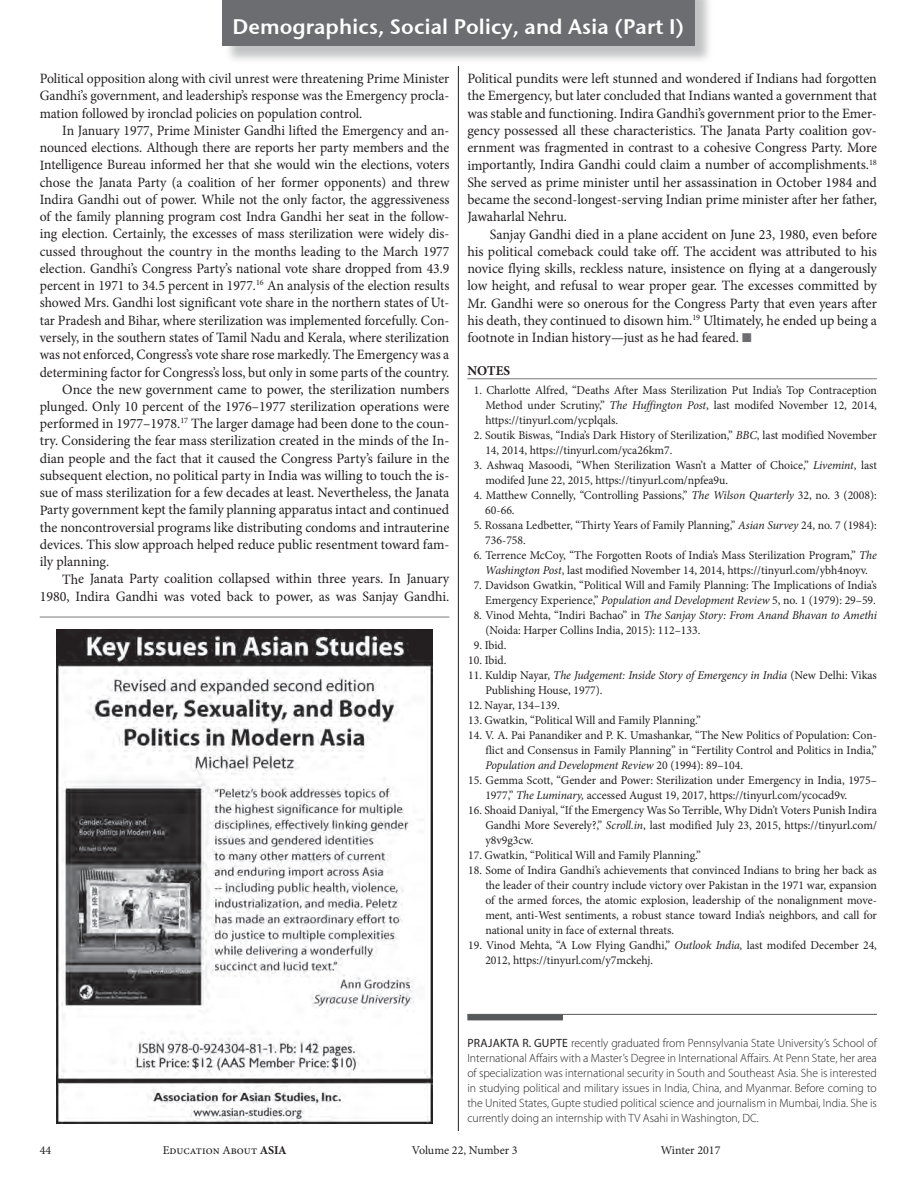
<style>
.page{position:relative;width:918px;height:1188px;background:#fff}
.page>*{position:absolute;margin:0;border:0;box-sizing:border-box;transform-origin:0 0}
.t1{font:21px "Stone Sans Sem ITCTT Semi";color:#fff}
.t2{font:14.25px/17.2px "Minion Pro";color:#231f20;text-align:justify}
.t3{font:14.25px/17.2px "Minion Pro";color:#231f20;text-align:justify;scale:.96 1}
.t4{font:700 13.5px "Minion Pro";letter-spacing:.005em;color:#231f20}
.t5{font:12px/15px "Minion Pro";color:#231f20}
.t6{font:300 12px/15px "Myriad Pro";color:#231f20;text-align:justify}
.s1{color:#6c6d70}
.s2{font-style:italic}
.s3{font-weight:400}
.s4{font-weight:700}
</style>
<div class="page">
<hr style="left:458px;top:66px;width:1px;height:1065px;background:#231f20">
<div style="left:224px;top:0;width:490px;height:64px;background:#808285;opacity:.48"></div>
<div style="left:222px;top:0;width:473px;height:46px;background:#6c6d70"></div>
<img style="left:56px;top:630px;width:377px;height:493px">
<hr style="left:467px;top:1014px;width:410px;height:1px;background:#57585a">
<div style="left:467px;top:1014px;width:96px;height:6px;background:#57585a"></div>
<hr style="left:467px;top:378px;width:410px;height:1px;background:#231f20">
<hr style="left:40px;top:617px;width:409px;height:1px;background:#231f20">
<h1 class="t1" style="left:233px;top:9px;width:453px">Demographics, Social Policy, and Asia (Part I)</h1>
<p class="t3" style="left:40px;top:70px;width:428px">Political opposition along with civil unrest were threatening Prime Minister Gandhi’s government, and leadership’s response was the Emergency procla&shy;mation followed by ironclad policies on population control.</p>
<p class="t3" style="left:62px;top:122px;width:405px">In January 1977, Prime Minister Gandhi lifted the Emergency and an-</p>
<p class="t3" style="left:40px;top:139px;width:428px">nounced elections. Although there are reports her party members and the</p>
<p class="t3" style="left:40px;top:156px;width:428px">Intelligence Bureau informed her that she would win the elections, voters</p>
<p class="t3" style="left:40px;top:174px;width:428px">chose the Janata Party (a coalition of her former opponents) and threw</p>
<p class="t3" style="left:40px;top:191px;width:428px">Indira Gandhi out of power. While not the only factor, the aggressiveness</p>
<p class="t3" style="left:40px;top:208px;width:428px">of the family planning program cost Indra Gandhi her seat in the follow-</p>
<p class="t3" style="left:40px;top:225px;width:428px">ing election. Certainly, the excesses of mass sterilization were widely dis-</p>
<p class="t3" style="left:40px;top:243px;width:428px">cussed throughout the country in the months leading to the March 1977</p>
<p class="t3" style="left:40px;top:260px;width:428px">election. Gandhi’s Congress Party’s national vote share dropped from 43.9</p>
<p class="t3" style="left:40px;top:277px;width:428px">percent in 1971 to 34.5 percent in 1977.<sup>16</sup> An analysis of the election results</p>
<p class="t3" style="left:40px;top:294px;width:428px">showed Mrs. Gandhi lost significant vote share in the northern states of Ut-</p>
<p class="t3" style="left:40px;top:312px;width:428px">tar Pradesh and Bihar, where sterilization was implemented forcefully. Con-</p>
<p class="t3" style="left:40px;top:329px;width:428px">versely, in the southern states of Tamil Nadu and Kerala, where sterilization</p>
<p class="t3" style="left:40px;top:346px;width:428px">was not enforced, Congress’s vote share rose markedly. The Emergency was a</p>
<p class="t3" style="left:40px;top:363px;width:428px">determining factor for Congress’s loss, but only in some parts of the country.</p>
<p class="t2" style="left:62px;top:381px;width:389px">Once the new government came to power, the sterilization numbers</p>
<p class="t2" style="left:40px;top:398px;width:411px">plunged. Only 10 percent of the 1976–1977 sterilization operations were</p>
<p class="t2" style="left:40px;top:415px;width:411px">performed in 1977–1978.<sup>17</sup> The larger damage had been done to the coun-</p>
<p class="t2" style="left:40px;top:432px;width:411px">try. Considering the fear mass sterilization created in the minds of the In-</p>
<p class="t2" style="left:40px;top:450px;width:411px">dian people and the fact that it caused the Congress Party’s failure in the</p>
<p class="t2" style="left:40px;top:467px;width:411px">subsequent election, no political party in India was willing to touch the is-</p>
<p class="t2" style="left:40px;top:484px;width:411px">sue of mass sterilization for a few decades at least. Nevertheless, the Janata</p>
<p class="t2" style="left:40px;top:501px;width:411px">Party government kept the family planning apparatus intact and continued</p>
<p class="t2" style="left:40px;top:519px;width:411px">the noncontroversial programs like distributing condoms and intrauterine</p>
<p class="t2" style="left:40px;top:536px;width:411px">devices. This slow approach helped reduce public resentment toward fam-</p>
<p class="t2" style="left:40px;top:553px;width:71px">ily planning.</p>
<p class="t2" style="left:62px;top:570px;width:389px">The Janata Party coalition collapsed within three years. In January</p>
<p class="t2" style="left:40px;top:588px;width:411px">1980, Indira Gandhi was voted back to power, as was Sanjay Gandhi.</p>
<p class="t2" style="left:467px;top:70px;width:411px">Political pundits were left stunned and wondered if Indians had forgotten the Emergency, but later concluded that Indians wanted a government that was stable and functioning. Indira Gandhi’s government prior to the Emer&shy;gency possessed all these characteristics. The Janata Party coalition gov&shy;ernment was fragmented in contrast to a cohesive Congress Party. More importantly, Indira Gandhi could claim a number of accomplishments.<sup>18<br></sup>She served as prime minister until her assassination in October 1984 and became the second-longest-serving Indian prime minister after her father, Jawaharlal Nehru.</p>
<p class="t2" style="left:467px;top:225px;width:411px;text-indent:23px">Sanjay Gandhi died in a plane accident on June 23, 1980, even before his political comeback could take off. The accident was attributed to his novice flying skills, reckless nature, insistence on flying at a dangerously low height, and refusal to wear proper gear. The excesses committed by Mr. Gandhi were so onerous for the Congress Party that even years after his death, they continued to disown him.<sup>19</sup> Ultimately, he ended up being a footnote in Indian history—just as he had feared. <span class="s1">■</span></p>
<p class="t4" style="left:467px;top:361px;width:44px">NOTES</p>
<p class="t5" style="left:485px;top:383px;width:393px;text-align:justify;text-indent:-12px">1. Charlotte Alfred, “Deaths After Mass Sterilization Put India’s Top Contraception Method under Scrutiny,” <span class="s2">The Huffington Post</span>, last modifed November 12, 2014, https://tinyurl.com/ycplqals.</p>
<p class="t5" style="left:485px;top:428px;width:393px;text-indent:-12px">2. Soutik Biswas, “India’s Dark History of Sterilization,” <span class="s2">BBC</span>, last modified November<br>14, 2014, https://tinyurl.com/yca26km7.</p>
<p class="t5" style="left:485px;top:458px;width:393px;text-indent:-12px">3. Ashwaq Masoodi, “When Sterilization Wasn’t a Matter of Choice,” <span class="s2">Livemint</span>, last modifed June 22, 2015, https://tinyurl.com/npfea9u.</p>
<p class="t5" style="left:485px;top:488px;width:393px;text-indent:-12px">4. Matthew Connelly, “Controlling Passions,” <span class="s2">The Wilson Quarterly</span> 32, no. 3 (2008):<br>60-66.</p>
<p class="t5" style="left:485px;top:518px;width:393px;text-indent:-12px">5. Rossana Ledbetter, “Thirty Years of Family Planning,” <span class="s2">Asian Survey</span> 24, no. 7 (1984):<br>736-758.</p>
<p class="t5" style="left:474px;top:548px;width:405px;text-align:center">6. Terrence McCoy, “The Forgotten Roots of India’s Mass Sterilization Program,” <span class="s2">The<br>Washington Post</span>, last modified November 14, 2014, https://tinyurl.com/ybh4noyv.</p>
<p class="t5" style="left:474px;top:578px;width:405px;text-align:right">7. Davidson Gwatkin, “Political Will and Family Planning: The Implications of India’s<br>Emergency Experience,” <span class="s2">Population and Development Review</span> 5, no. 1 (1979): 29–59.</p>
<p class="t5" style="left:485px;top:608px;width:393px;text-indent:-12px">8. Vinod Mehta, “Indiri Bachao” in <span class="s2">The Sanjay Story: From Anand Bhavan to Amethi </span>(Noida: Harper Collins India, 2015): 112–133.</p>
<p class="t5" style="left:474px;top:638px;width:34px">9. Ibid.</p>
<p class="t5" style="left:468px;top:653px;width:40px">10. Ibid.</p>
<p class="t5" style="left:485px;top:668px;width:393px;text-indent:-17px">11. Kuldip Nayar, <span class="s2">The Judgement: Inside Story of Emergency in India</span> (New Delhi: Vikas<br>Publishing House, 1977).</p>
<p class="t5" style="left:468px;top:698px;width:93px">12. Nayar, 134–139.</p>
<p class="t5" style="left:468px;top:713px;width:234px">13. Gwatkin, “Political Will and Family Planning.”</p>
<p class="t5" style="left:485px;top:728px;width:393px;text-align:justify;text-indent:-17px">14. V. A. Pai Panandiker and P. K. Umashankar, “The New Politics of Population: Con&shy;flict and Consensus in Family Planning” in “Fertility Control and Politics in India,” <span class="s2">Population and Development Review</span> 20 (1994): 89–104.</p>
<p class="t5" style="left:485px;top:773px;width:393px;text-indent:-17px">15. Gemma Scott, “Gender and Power: Sterilization under Emergency in India, 1975–<br>1977,” <span class="s2">The Luminary,</span> accessed August 19, 2017, https://tinyurl.com/ycocad9v.</p>
<p class="t5" style="left:485px;top:803px;width:393px;text-align:justify;text-indent:-17px">16. Shoaid Daniyal, “If the Emergency Was So Terrible, Why Didn’t Voters Punish Indira Gandhi More Severely?,” <span class="s2">Scroll.in</span>, last modified July 23, 2015, https://tinyurl.com/ y8v9g3cw.</p>
<p class="t5" style="left:468px;top:848px;width:234px">17. Gwatkin, “Political Will and Family Planning.”</p>
<p class="t5" style="left:485px;top:863px;width:393px;text-align:justify;text-indent:-17px">18. Some of Indira Gandhi’s achievements that convinced Indians to bring her back as the leader of their country include victory over Pakistan in the 1971 war, expansion of the armed forces, the atomic explosion, leadership of the nonalignment move&shy;ment, anti-West sentiments, a robust stance toward India’s neighbors, and call for national unity in face of external threats.</p>
<p class="t5" style="left:485px;top:938px;width:393px;text-indent:-17px">19. Vinod Mehta, “A Low Flying Gandhi,” <span class="s2">Outlook India,</span> last modifed December 24,<br>2012, https://tinyurl.com/y7mckehj.</p>
<p class="t6" style="left:467px;top:1035px;width:411px"><span class="s3">PRAJAKTA R. GUPTE</span> recently graduated from Pennsylvania State University’s School of International Affairs with a Master’s Degree in International Affairs. At Penn State, her area of specialization was international security in South and Southeast Asia. She is interested in studying political and military issues in India, China, and Myanmar. Before coming to the United States, Gupte studied political science and journalism in Mumbai, India. She is currently doing an internship with TV Asahi in Washington, DC.</p>
<p class="t5" style="left:40px;top:1143px;width:13px">44</p>
<p class="t5" style="left:163px;top:1143px;width:125px">Education About <span class="s4">ASIA</span></p>
<p class="t5" style="left:412px;top:1143px;width:107px">Volume 22, Number 3</p>
<p class="t5" style="left:661px;top:1143px;width:61px">Winter 2017</p>
</div>
